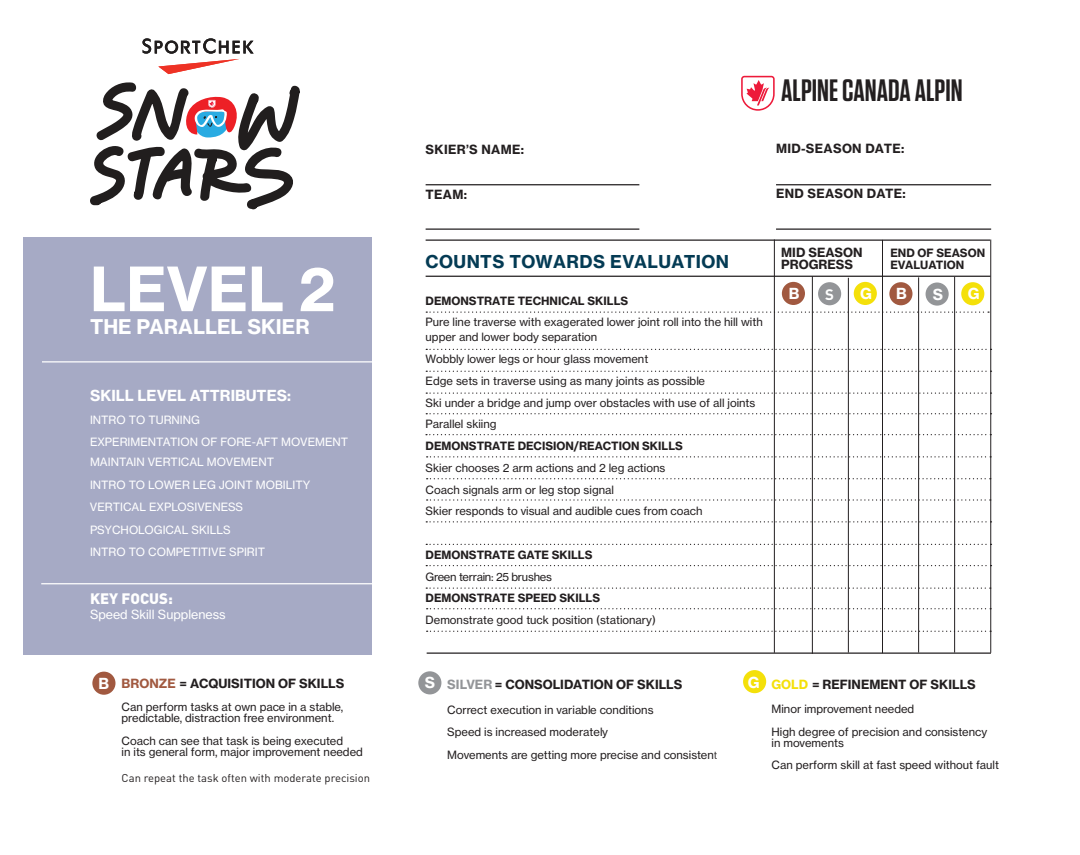
<style>
.page{position:relative;width:1080px;height:855px;background:#fff}
.page>*{position:absolute;margin:0;border:0;box-sizing:border-box;transform-origin:0 0}
.t1{font:60px "N Haas Grotesk TX Pro 75 Bd";color:#fff}
.t2{font:600 30.88px "Tungsten";color:#231f20}
.t3{font:20px "N Haas Grotesk TX Pro 75 Bd";color:#fff}
.t4{font:17.5px "N Haas Grotesk TX Pro 75 Bd";letter-spacing:.025em;color:#043b54}
.t5{font:15px "N Haas Grotesk TX Pro 75 Bd";color:#fff}
.t6{font:900 15px "DIN Pro";color:#fff}
.t7{font:700 15px "DIN Pro";color:#fff}
.t8{font:12.5px/12.5px "N Haas Grotesk TX Pro 75 Bd";color:#231f20}
.t9{font:12.5px "N Haas Grotesk TX Pro 75 Bd";letter-spacing:.025em;color:#231f20}
.t10{font:12.5px "N Haas Grotesk TX Pro 55 Rg";color:#fff}
.t11{font:11.25px/21.8px "N Haas Grotesk TX Pro 55 Rg";color:#231f20}
.t12{font:11.25px/22.5px "N Haas Grotesk TX Pro 55 Rg";color:#fff}
.t13{font:11.25px/12.5px "N Haas Grotesk TX Pro 75 Bd";color:#231f20}
.t14{font:11.25px "DIN Pro";color:#231f20}
.t15{font:11.25px "N Haas Grotesk TX Pro 55 Rg";letter-spacing:-.025em;color:#231f20}
.s1{font-size:15px;color:#fff}
.s2{color:#a15940}
.s3{color:#939598}
.s4{font-family:"DIN Pro"}
.s5{color:#f4e00a}
</style>
<div class="page">
<div style="left:24px;top:238px;width:348px;height:417px;background:#a6aac5"></div>
<hr style="left:42px;top:361px;width:345px;height:1px;background:#fff">
<hr style="left:41px;top:583px;width:341px;height:1px;background:#fff">
<svg style="left:426px;top:371px;width:566px;height:1px"></svg>
<svg style="left:427px;top:499px;width:563px;height:2px"></svg>
<svg style="left:427px;top:478px;width:563px;height:1px"></svg>
<svg style="left:427px;top:608px;width:563px;height:1px"></svg>
<svg style="left:427px;top:631px;width:563px;height:1px"></svg>
<svg style="left:426px;top:413px;width:566px;height:1px"></svg>
<svg style="left:426px;top:565px;width:566px;height:1px"></svg>
<svg style="left:426px;top:349px;width:566px;height:1px"></svg>
<svg style="left:426px;top:312px;width:563px;height:1px"></svg>
<hr style="left:426px;top:276px;width:565px;height:1px;background:#231f20">
<hr style="left:426px;top:240px;width:564px;height:1px;background:#231f20">
<svg style="left:427px;top:456px;width:563px;height:2px"></svg>
<svg style="left:426px;top:588px;width:564px;height:1px"></svg>
<svg style="left:426px;top:392px;width:566px;height:2px"></svg>
<svg style="left:426px;top:521px;width:566px;height:1px"></svg>
<svg style="left:426px;top:544px;width:566px;height:1px"></svg>
<hr style="left:427px;top:652px;width:564px;height:2px;background:#231f20">
<hr style="left:882px;top:240px;width:1px;height:413px;background:#231f20">
<hr style="left:774px;top:240px;width:1px;height:413px;background:#231f20">
<hr style="left:990px;top:240px;width:1px;height:413px;background:#231f20">
<hr style="left:954px;top:277px;width:1px;height:376px;background:#231f20">
<hr style="left:848px;top:278px;width:1px;height:375px;background:#231f20">
<hr style="left:918px;top:277px;width:1px;height:376px;background:#231f20">
<hr style="left:812px;top:276px;width:1px;height:378px;background:#231f20">
<div style="left:782px;top:282px;width:23px;height:23px;background:#a15940;border-radius:50%"></div>
<div style="left:889px;top:282px;width:23px;height:23px;background:#a15940;border-radius:50%"></div>
<div style="left:818px;top:282px;width:23px;height:23px;background:#939598;border-radius:50%"></div>
<div style="left:926px;top:282px;width:23px;height:24px;background:#939598;border-radius:50%"></div>
<div style="left:854px;top:282px;width:23px;height:23px;background:#f4e00a;border-radius:50%"></div>
<div style="left:961px;top:282px;width:23px;height:23px;background:#f4e00a;border-radius:50%"></div>
<div style="left:92px;top:672px;width:24px;height:23px;background:#a15940;border-radius:50%"></div>
<div style="left:418px;top:671px;width:23px;height:23px;background:#939598;border-radius:50%"></div>
<div style="left:743px;top:670px;width:23px;height:23px;background:#f4e00a;border-radius:50%"></div>
<svg style="left:426px;top:434px;width:564px;height:1px"></svg>
<hr style="left:426px;top:184px;width:213px;height:1px;background:#231f20">
<hr style="left:776px;top:228px;width:215px;height:2px;background:#231f20">
<hr style="left:776px;top:184px;width:215px;height:1px;background:#231f20">
<hr style="left:426px;top:228px;width:213px;height:2px;background:#231f20">
<svg style="left:741px;top:76px;width:34px;height:35px"></svg>
<svg style="left:142px;top:38px;width:112px;height:36px"></svg>
<svg style="left:90px;top:82px;width:210px;height:128px"></svg>
<h1 class="t1" style="left:90px;top:251px;width:247px">LEVEL 2</h1>
<h3 class="t3" style="left:90px;top:314px;width:221px">THE PARALLEL SKIER</h3>
<h3 class="t5" style="left:90px;top:386px;width:203px">SKILL LEVEL ATTRIBUTES:</h3>
<p class="t12" style="left:90px;top:408px;width:111px">INTRO TO TURNING</p>
<p class="t12" style="left:90px;top:451px;width:222px">MAINTAIN VERTICAL MOVEMENT<br>INTRO TO LOWER LEG JOINT MOBILITY<br>VERTICAL EXPLOSIVENESS<br>PSYCHOLOGICAL SKILLS<br>INTRO TO COMPETITIVE SPIRIT</p>
<h3 class="t6" style="left:90px;top:588px;width:84px">KEY FOCUS:</h3>
<p class="t12" style="left:90px;top:430px;width:260px">EXPERIMENTATION OF FORE-AFT MOVEMENT</p>
<p class="t10" style="left:90px;top:607px;width:137px">Speed Skill Suppleness</p>
<p class="t8" style="left:99px;top:678px;width:247px"><span class="s1">B</span> <span class="s2">BRONZE</span> = ACQUISITION OF SKILLS</p>
<p class="t11" style="left:122px;top:701px;width:223px;line-height:11.2px">Can perform tasks at own pace in a stable, predictable, distraction free environment.</p>
<p class="t11" style="left:122px;top:735px;width:243px;line-height:11.2px">Coach can see that task is being executed<br>in its general form, major improvement needed</p>
<p class="t14" style="left:122px;top:771px;width:250px">Can repeat the task often with moderate precision</p>
<p class="t9" style="left:426px;top:142px;width:100px">SKIER’S NAME:</p>
<p class="t8" style="left:426px;top:188px;width:43px">TEAM:</p>
<h2 class="t2" style="left:781px;top:74px;width:183px">ALPINE CANADA ALPIN</h2>
<p class="t9" style="left:776px;top:141px;width:130px">MID-SEASON DATE:</p>
<p class="t9" style="left:776px;top:186px;width:131px">END SEASON DATE:</p>
<h3 class="t4" style="left:426px;top:251px;width:305px">COUNTS TOWARDS EVALUATION</h3>
<p class="t13" style="left:426px;top:295px;width:204px">DEMONSTRATE TECHNICAL SKILLS</p>
<p class="t11" style="left:426px;top:315px;width:339px;line-height:15px">Pure line traverse with exagerated lower joint roll into the hill with upper and lower body separation</p>
<p class="t11" style="left:426px;top:348px;width:331px">Wobbly lower legs or hour glass movement<br>Edge sets in traverse using as many joints as possible<br>Ski under a bridge and jump over obstacles with use of all joints Parallel skiing</p>
<p class="t13" style="left:426px;top:440px;width:259px">DEMONSTRATE DECISION/REACTION SKILLS</p>
<p class="t11" style="left:426px;top:457px;width:278px">Skier chooses 2 arm actions and 2 leg actions<br>Coach signals arm or leg stop signal<br>Skier responds to visual and audible cues from coach</p>
<p class="t13" style="left:426px;top:549px;width:168px">DEMONSTRATE GATE SKILLS</p>
<p class="t15" style="left:426px;top:570px;width:128px">Green terrain: 25 brushes</p>
<p class="t13" style="left:426px;top:592px;width:176px">DEMONSTRATE SPEED SKILLS</p>
<p class="t11" style="left:426px;top:609px;width:232px">Demonstrate good tuck position (stationary)</p>
<p class="t8" style="left:781px;top:246px;width:83px">MID SEASON<br>PROGRESS</p>
<p class="t13" style="left:890px;top:246px;width:96px">END OF SEASON<br>EVALUATION</p>
<h3 class="t5" style="left:789px;top:284px;width:12px">B</h3>
<h3 class="t7" style="left:825px;top:284px;width:10px">S</h3>
<h3 class="t5" style="left:860px;top:284px;width:13px">G</h3>
<h3 class="t5" style="left:896px;top:284px;width:12px">B</h3>
<h3 class="t5" style="left:933px;top:285px;width:12px">S</h3>
<h3 class="t5" style="left:968px;top:284px;width:13px">G</h3>
<p class="t8" style="left:425px;top:678px;width:259px"><span class="s1">S</span> <span class="s3">SILVER</span> = CONSOLIDATION OF SKILLS</p>
<p class="t11" style="left:447px;top:698px;width:272px;line-height:22.5px">Correct execution in variable conditions<br>Speed is increased moderately<br>Movements are getting more precise and consisten<span class="s4">t</span></p>
<p class="t8" style="left:748px;top:678px;width:229px"><span class="s1">G</span> <span class="s5">GOLD</span> = REFINEMENT OF SKILLS</p>
<p class="t11" style="left:772px;top:698px;width:217px;line-height:22.5px">Minor improvement needed<br>High degree of precision and consistency</p>
<p class="t11" style="left:772px;top:731px;width:229px;line-height:22.5px">in movements<br>Can perform skill at fast speed without fault</p>
</div>
